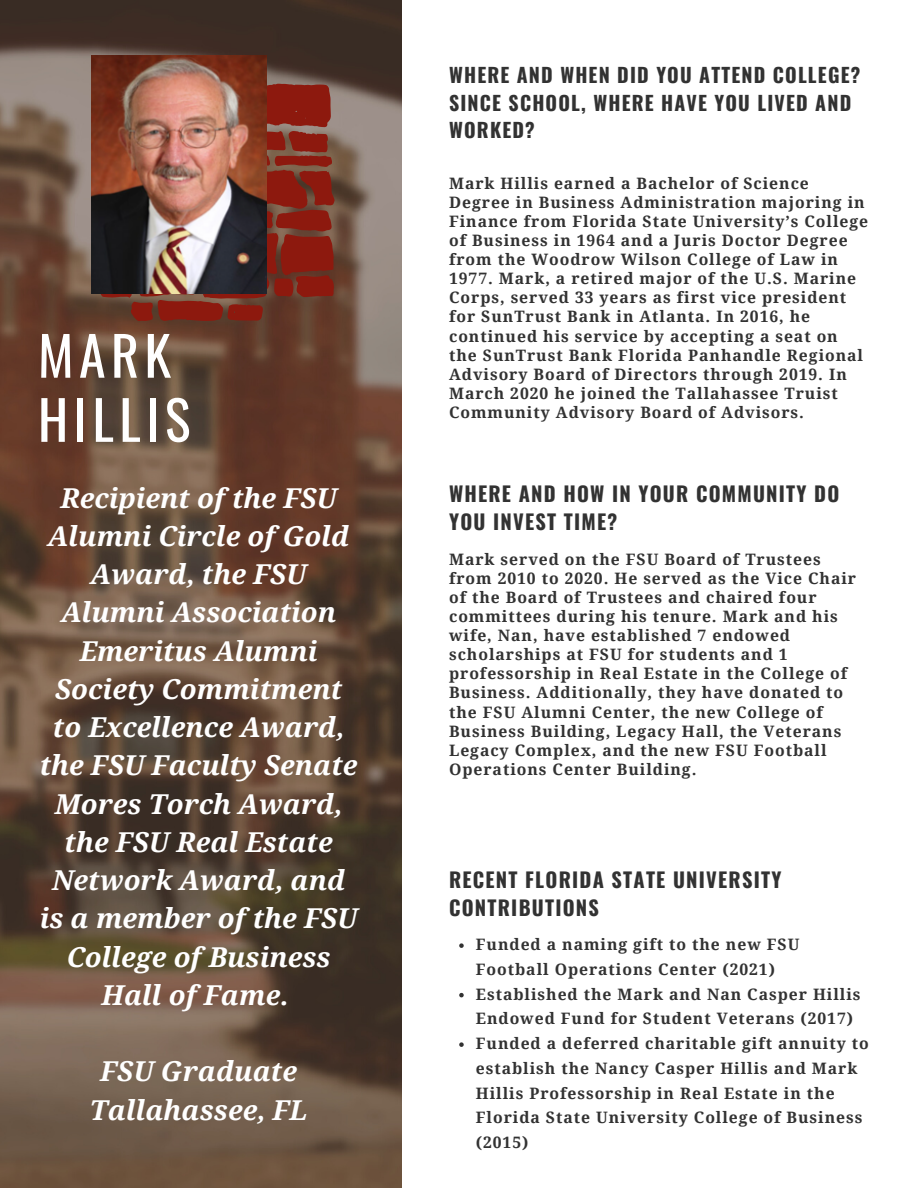
<style>
.page{position:relative;width:918px;height:1188px;background:#fff}
.page>*{position:absolute;margin:0;border:0;box-sizing:border-box;transform-origin:0 0}
.t1{font:54px/64.2px "Oswald";letter-spacing:.1em;color:#fff}
.t2{font:italic 700 27.45px/38.2px "Droid Serif";color:#fff;text-align:center}
.t3{font:700 20.4px/28.5px "Oswald";letter-spacing:.06em;color:#323232}
.t4{font:700 19.8px/27.3px "Oswald";letter-spacing:.06em;color:#323232}
.t5{font:700 15.75px/19.2px "Droid Serif";letter-spacing:.06em;color:#323232}
</style>
<div class="page">
<img style="left:0;top:0;width:401px;height:1188px">
<svg style="left:40px;top:46px;width:295px;height:275px;background:#7a4538"></svg>
<img style="left:92px;top:55px;width:174px;height:239px">
<svg style="left:459px;top:943px;width:5px;height:5px"></svg>
<svg style="left:459px;top:993px;width:5px;height:4px"></svg>
<svg style="left:459px;top:1042px;width:5px;height:5px"></svg>
<p class="t1" style="left:38px;top:321px;width:154px">MARK<br>HILLIS</p>
<p class="t2" style="left:40px;top:479px;width:319px">Recipient of the FSU<br>Alumni Circle of Gold<br>Award, the FSU<br>Alumni Association<br>Emeritus Alumni<br>Society Commitment to Excellence Award, the FSU Faculty Senate<br>Mores Torch Award, the FSU Real Estate<br>Network Award, and is a member of the FSU<br>College of Business<br>Hall of Fame.</p>
<p class="t2" style="left:100px;top:1053px;width:198px">FSU Graduate</p>
<p class="t2" style="left:90px;top:1091px;width:219px">Tallahassee, FL</p>
<p class="t4" style="left:449px;top:61px;width:413px">WHERE AND WHEN DID YOU ATTEND COLLEGE?</p>
<p class="t4" style="left:449px;top:88px;width:404px">SINCE SCHOOL, WHERE HAVE YOU LIVED AND<br>WORKED?</p>
<p class="t5" style="left:449px;top:174px;width:421px">Mark Hillis earned a Bachelor of Science Degree in Business Administration majoring in Finance from Florida State University’s College of Business in 1964 and a Juris Doctor Degree from the Woodrow Wilson College of Law in 1977. Mark, a retired major of the U.S. Marine Corps, served 33 years as first vice president for SunTrust Bank in Atlanta. In 2016, he continued his service by accepting a seat on the SunTrust Bank Florida Panhandle Regional Advisory Board of Directors through 2019. In March 2020 he joined the Tallahassee Truist Community Advisory Board of Advisors.</p>
<p class="t3" style="left:449px;top:478px;width:392px">WHERE AND HOW IN YOUR COMMUNITY DO<br>YOU INVEST TIME?</p>
<p class="t5" style="left:449px;top:549px;width:409px">Mark served on the FSU Board of Trustees from 2010 to 2020. He served as the Vice Chair of the Board of Trustees and chaired four committees during his tenure. Mark and his wife, Nan, have established 7 endowed scholarships at FSU for students and 1 professorship in Real Estate in the College of Business. Additionally, they have donated to the FSU Alumni Center, the new College of Business Building, Legacy Hall, the Veterans Legacy Complex, and the new FSU Football Operations Center Building.</p>
<p class="t3" style="left:449px;top:864px;width:334px">RECENT FLORIDA STATE UNIVERSITY<br>CONTRIBUTIONS</p>
<p class="t5" style="left:476px;top:932px;width:325px;line-height:24.8px">Funded a naming gift to the new FSU<br>Football Operations Center (2021)</p>
<p class="t5" style="left:476px;top:982px;width:386px;line-height:24.8px">Established the Mark and Nan Casper Hillis<br>Endowed Fund for Student Veterans (2017)</p>
<p class="t5" style="left:476px;top:1031px;width:394px;line-height:24.8px">Funded a deferred charitable gift annuity to establish the Nancy Casper Hillis and Mark Hillis Professorship in Real Estate in the Florida State University College of Business (2015)</p>
</div>
